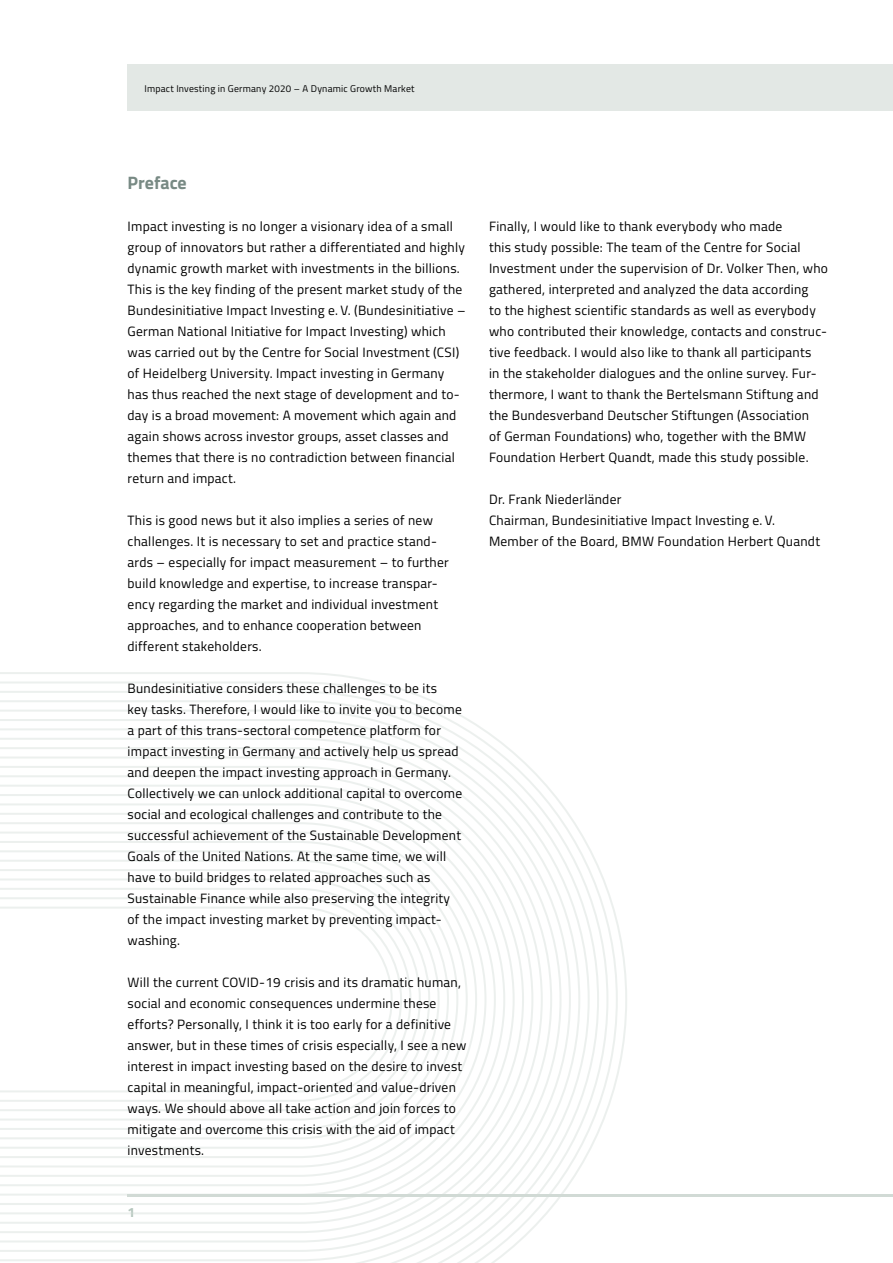
<style>
.page{position:relative;width:893px;height:1263px;background:#fff}
.page>*{position:absolute;margin:0;border:0;box-sizing:border-box;transform-origin:0 0}
.t1{font:700 18px "Titillium Web";color:#788a84}
.t2{font:13.5px/21px "Titillium Web";letter-spacing:.02em;color:#000}
.t3{font:700 13.5px "Titillium Web";color:#b5c6bd}
.t4{font:9.75px "Titillium Web";letter-spacing:.02em;color:#000}
</style>
<div class="page">
<div style="left:128px;top:64px;width:765px;height:47px;background:#e3e8e5"></div>
<svg style="left:0;top:699px;width:600px;height:449px"></svg>
<svg style="left:0;top:709px;width:591px;height:457px"></svg>
<svg style="left:0;top:718px;width:581px;height:463px"></svg>
<svg style="left:0;top:727px;width:572px;height:536px"></svg>
<svg style="left:0;top:737px;width:563px;height:525px"></svg>
<svg style="left:0;top:746px;width:553px;height:507px"></svg>
<svg style="left:0;top:755px;width:544px;height:488px"></svg>
<svg style="left:0;top:765px;width:534px;height:469px"></svg>
<svg style="left:0;top:774px;width:525px;height:451px"></svg>
<svg style="left:0;top:784px;width:516px;height:431px"></svg>
<svg style="left:0;top:793px;width:506px;height:413px"></svg>
<svg style="left:0;top:802px;width:497px;height:394px"></svg>
<svg style="left:0;top:812px;width:487px;height:375px"></svg>
<svg style="left:0;top:821px;width:478px;height:357px"></svg>
<svg style="left:0;top:830px;width:469px;height:338px"></svg>
<svg style="left:0;top:840px;width:459px;height:319px"></svg>
<svg style="left:0;top:849px;width:450px;height:301px"></svg>
<svg style="left:0;top:859px;width:441px;height:281px"></svg>
<svg style="left:0;top:868px;width:431px;height:263px"></svg>
<svg style="left:0;top:877px;width:422px;height:244px"></svg>
<svg style="left:0;top:887px;width:412px;height:225px"></svg>
<svg style="left:0;top:896px;width:403px;height:207px"></svg>
<svg style="left:0;top:905px;width:394px;height:188px"></svg>
<hr style="left:128px;top:1194px;width:765px;height:3px;background:#d1dad5">
<p class="t4" style="left:145px;top:81px;width:271px">Impact Investing in Germany 2020 – A Dynamic Growth Market</p>
<h1 class="t1" style="left:128px;top:169px;width:61px">Preface</h1>
<p class="t2" style="left:128px;top:215px;width:339px">Impact investing is no longer a visionary idea of a small group of innovators but rather a differentiated and highly dynamic growth market with investments in the billions.<br>This is the key finding of the present market study of the Bundesinitiative Impact Investing e. V. (Bundesinitiative – German National Initiative for Impact Investing) which was carried out by the Centre for Social Investment (CSI) of Heidelberg University. Impact investing in Germany has thus reached the next stage of development and to&shy;day is a broad movement: A movement which again and again shows across investor groups, asset classes and themes that there is no contradiction between financial return and impact.</p>
<p class="t2" style="left:128px;top:509px;width:323px">This is good news but it also implies a series of new challenges. It is necessary to set and practice stand&shy;ards – especially for impact measurement – to further build knowledge and expertise, to increase transpar&shy;ency regarding the market and individual investment approaches, and to enhance cooperation between different stakeholders.</p>
<p class="t2" style="left:128px;top:677px;width:336px">Bundesinitiative considers these challenges to be its<br>key tasks. Therefore, I would like to invite you to become a part of this trans-sectoral competence platform for impact investing in Germany and actively help us spread and deepen the impact investing approach in Germany.<br>Collectively we can unlock additional capital to overcome social and ecological challenges and contribute to the successful achievement of the Sustainable Development Goals of the United Nations. At the same time, we will have to build bridges to related approaches such as Sustainable Finance while also preserving the integrity of the impact investing market by preventing impact&shy;washing.</p>
<p class="t2" style="left:128px;top:971px;width:340px">Will the current COVID-19 crisis and its dramatic human, social and economic consequences undermine these efforts? Personally, I think it is too early for a definitive answer, but in these times of crisis especially, I see a new interest in impact investing based on the desire to invest capital in meaningful, impact-oriented and value-driven ways. We should above all take action and join forces to mitigate and overcome this crisis with the aid of impact investments.</p>
<p class="t3" style="left:128px;top:1202px;width:9px">1</p>
<p class="t2" style="left:489px;top:215px;width:341px">Finally, I would like to thank everybody who made<br>this study possible: The team of the Centre for Social Investment under the supervision of Dr. Volker Then, who gathered, interpreted and analyzed the data according<br>to the highest scientific standards as well as everybody who contributed their knowledge, contacts and construc&shy;tive feedback. I would also like to thank all participants<br>in the stakeholder dialogues and the online survey. Fur&shy;thermore, I want to thank the Bertelsmann Stiftung and the Bundesverband Deutscher Stiftungen (Association<br>of German Foundations) who, together with the BMW Foundation Herbert Quandt, made this study possible.</p>
<p class="t2" style="left:489px;top:488px;width:333px">Dr. Frank Niederländer<br>Chairman, Bundesinitiative Impact Investing e. V.<br>Member of the Board, BMW Foundation Herbert Quandt</p>
</div>
